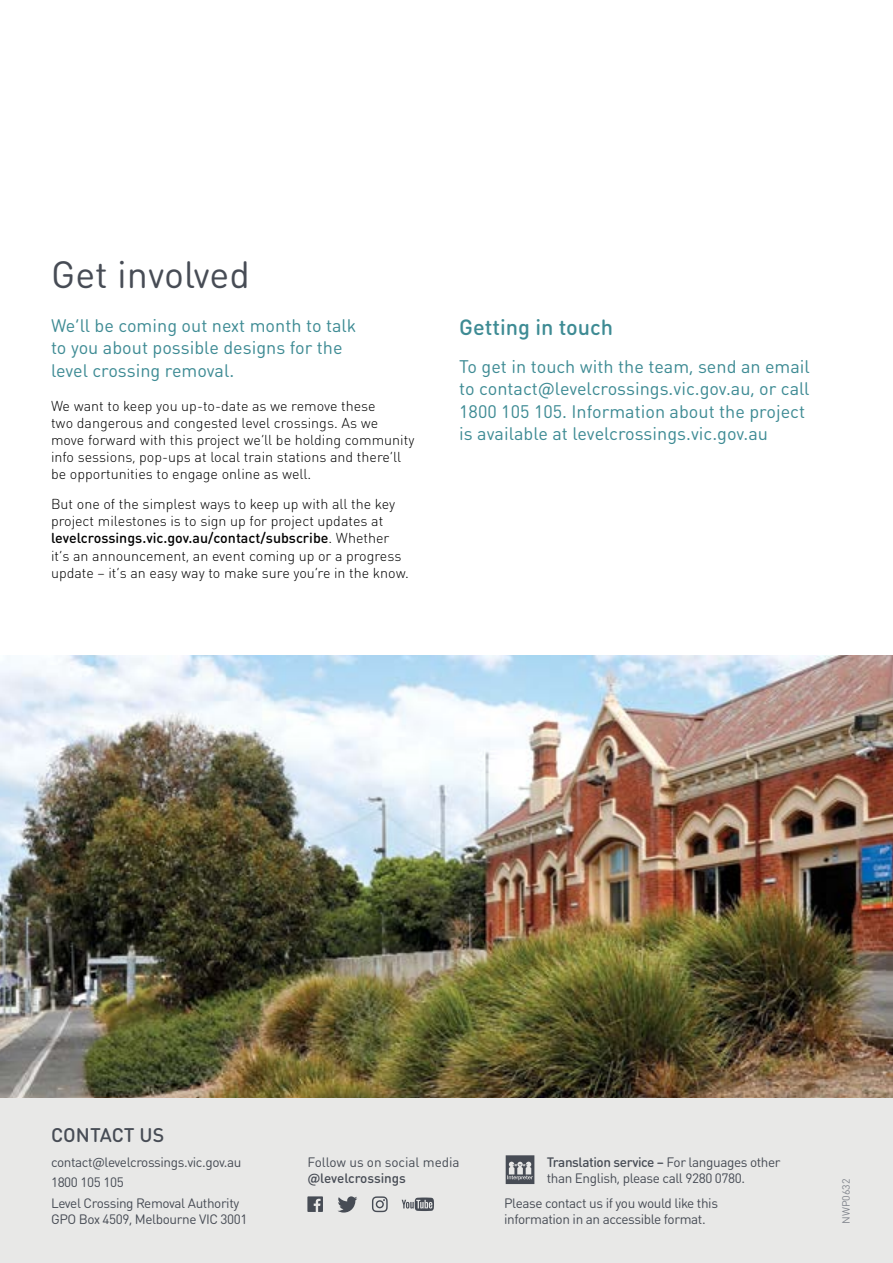
<style>
.page{position:relative;width:893px;height:1263px;background:#fff}
.page>*{position:absolute;margin:0;border:0;box-sizing:border-box;transform-origin:0 0}
.t1{font:37.5px "DIN Round OT";color:#474c55}
.t2{font:500 21.75px "DIN Round OT";color:#3e8b94}
.t3{font:500 19.5px "DIN Round OT";color:#474c55}
.t4{font:18px/22.5px "DIN Round OT";color:#3e8b94}
.t5{font:300 14.25px/17.1px "DIN Round OT";color:#000}
.t6{font:13.5px/20.4px "DIN Round OT";letter-spacing:-.03em;color:#474c55}
.t7{font:13.5px "DIN Round OT";letter-spacing:-.005em;color:#474c55}
.t8{font:500 13.5px "DIN Round OT";letter-spacing:-.005em;color:#474c55}
.t9{font:10.5px "DIN Round OT";color:#81858d}
.s1{font-weight:500}
</style>
<div class="page">
<img style="left:0;top:656px;width:893px;height:442px">
<div style="left:0;top:1098px;width:893px;height:165px;background:#e8e8e7"></div>
<svg style="left:402px;top:1197px;width:32px;height:14px"></svg>
<svg style="left:337px;top:1196px;width:20px;height:16px"></svg>
<svg style="left:307px;top:1196px;width:16px;height:16px"></svg>
<svg style="left:372px;top:1196px;width:16px;height:16px"></svg>
<svg style="left:506px;top:1155px;width:28px;height:29px"></svg>
<h1 class="t1" style="left:51px;top:251px;width:200px">Get involved</h1>
<p class="t4" style="left:51px;top:314px;width:306px">We’ll be coming out next month to talk to you about possible designs for the level crossing removal.</p>
<p class="t5" style="left:51px;top:397px;width:365px">We want to keep you up-to-date as we remove these<br>two dangerous and congested level crossings. As we move forward with this project we’ll be holding community info sessions, pop-ups at local train stations and there’ll be opportunities to engage online as well.</p>
<p class="t5" style="left:51px;top:495px;width:359px">But one of the simplest ways to keep up with all the key project milestones is to sign up for project updates at <span class="s1">levelcrossings.vic.gov.au/contact/subscribe</span>. Whether it’s an announcement, an event coming up or a progress update – it’s an easy way to make sure you’re in the know.</p>
<h2 class="t2" style="left:459px;top:314px;width:155px">Getting in touch</h2>
<p class="t4" style="left:459px;top:355px;width:352px">To get in touch with the team, send an email to contact@levelcrossings.vic.gov.au, or call 1800 105 105. Information about the project is available at levelcrossings.vic.gov.au</p>
<h3 class="t3" style="left:51px;top:1123px;width:115px">CONTACT US</h3>
<p class="t6" style="left:51px;top:1151px;width:192px">contact@levelcrossings.vic.gov.au<br>1800 105 105<br>Level Crossing Removal Authority</p>
<p class="t6" style="left:51px;top:1209px;width:198px">GPO Box 4509, Melbourne VIC 3001</p>
<p class="t7" style="left:307px;top:1153px;width:154px">Follow us on social media</p>
<p class="t8" style="left:307px;top:1169px;width:100px">@levelcrossings</p>
<p class="t6" style="left:547px;top:1154px;width:235px;line-height:16.2px"><span class="s1">Translation service –</span> For languages other than English, please call 9280 0780.</p>
<p class="t6" style="left:504px;top:1194px;width:215px;line-height:16.2px">Please contact us if you would like this information in an accessible format.</p>
<p class="t9" style="left:840px;top:1224px;width:47px;rotate:-90deg">NWP0632</p>
</div>
